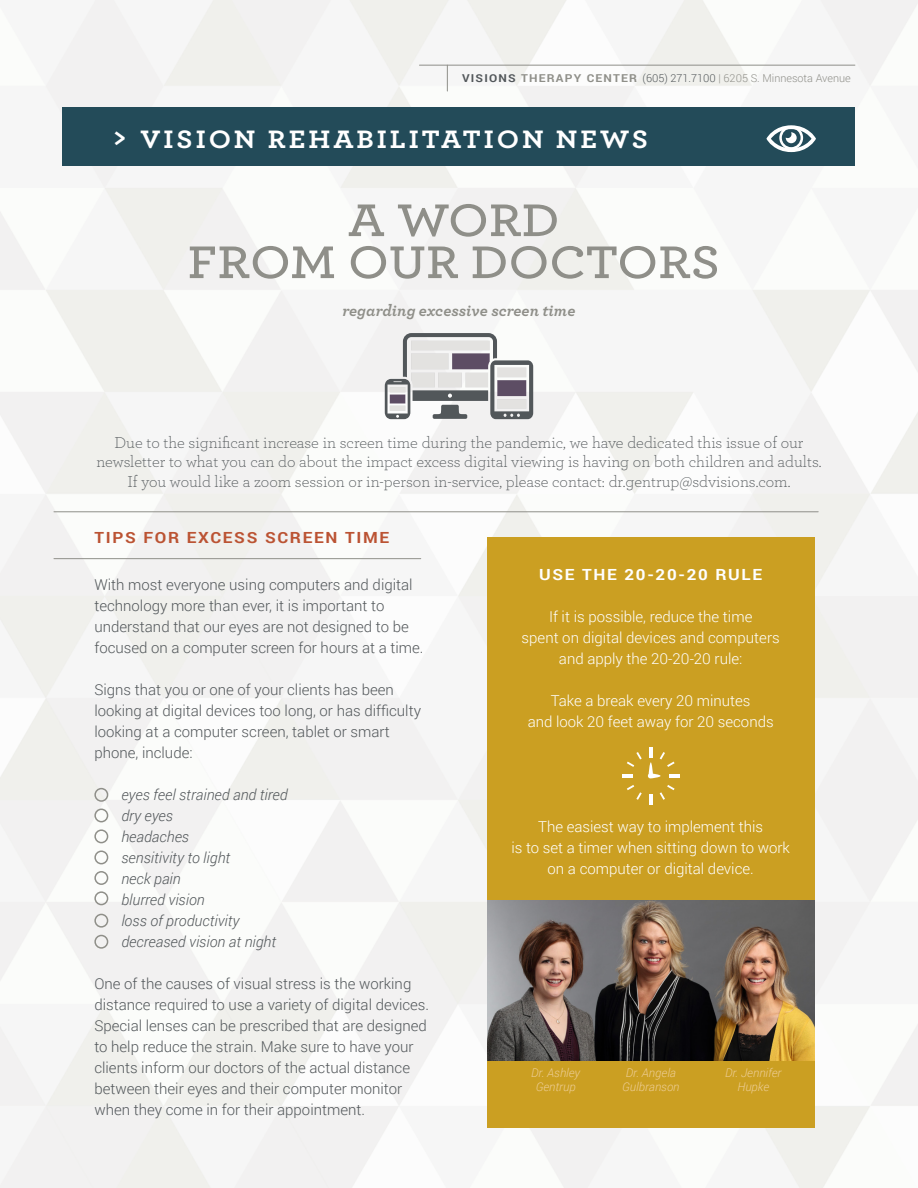
<style>
.page{position:relative;width:918px;height:1188px;background:#fff}
.page>*{position:absolute;margin:0;border:0;box-sizing:border-box;transform-origin:0 0}
.t1{font:600 48px/42px "Archer";color:#8f8f89;text-align:center;scale:1.1 1}
.t2{font:700 32.1px "Archer";color:#fff}
.t3{font:700 26.4px "Archer";letter-spacing:.1em;color:#fff;scale:1.1 1}
.t4{font:300 16.5px/19.5px "Archer";color:#52575a;text-align:center}
.t5{font:italic 700 16.5px "Archer";color:#8f8f89}
.t6{font:700 15.3px "Roboto";letter-spacing:.1em;color:#bb5333;scale:1.1 1}
.t7{font:700 15.3px "Roboto";letter-spacing:.1em;color:#fff;scale:1.1 1}
.t8{font:300 15px/21px "Roboto";color:#52575a}
.t9{font:300 15px/21px "Roboto";color:#fff;text-align:center}
.t10{font:italic 300 15px "Roboto";color:#52575a}
.t11{font:italic 300 12px/13.5px "Roboto";color:#edcd94;text-align:center}
.t12{font:300 10.8px "Roboto";color:#8f8f89}
.s1{font-weight:700;color:#52575a}
.s2{font-weight:700}
.s3{color:#52575a}
</style>
<div class="page">
<img style="left:0;top:0;width:918px;height:1188px">
<div style="left:63px;top:108px;width:792px;height:58px;background:#234b59"></div>
<svg style="left:766px;top:125px;width:50px;height:27px"></svg>
<hr style="left:419px;top:65px;width:436px;height:1px;background:#8f8f89">
<svg style="left:447px;top:66px;width:1px;height:25px"></svg>
<hr style="left:54px;top:511px;width:764px;height:1px;background:#8f8f89">
<hr style="left:54px;top:558px;width:367px;height:1px;background:#8f8f89">
<div style="left:94px;top:788px;width:14px;height:14px;border:2px solid #8f8f89;border-radius:50%"></div>
<div style="left:94px;top:809px;width:14px;height:13px;border:2px solid #8f8f89;border-radius:50%"></div>
<div style="left:94px;top:829px;width:14px;height:14px;border:2px solid #8f8f89;border-radius:50%"></div>
<div style="left:94px;top:851px;width:14px;height:13px;border:2px solid #8f8f89;border-radius:50%"></div>
<div style="left:94px;top:871px;width:14px;height:14px;border:2px solid #8f8f89;border-radius:50%"></div>
<div style="left:94px;top:891px;width:14px;height:14px;border:2px solid #8f8f89;border-radius:50%"></div>
<div style="left:94px;top:914px;width:14px;height:14px;border:2px solid #8f8f89;border-radius:50%"></div>
<div style="left:94px;top:935px;width:14px;height:14px;border:2px solid #8f8f89;border-radius:50%"></div>
<div style="left:487px;top:537px;width:328px;height:591px;background:#cb9f22"></div>
<img style="left:487px;top:900px;width:328px;height:160px">
<svg style="left:649px;top:762px;width:4px;height:11px"></svg>
<svg style="left:648px;top:773px;width:13px;height:5px"></svg>
<hr style="left:649px;top:747px;width:4px;height:11px;background:#fff">
<svg style="left:627px;top:752px;width:15px;height:15px"></svg>
<svg style="left:660px;top:752px;width:15px;height:15px"></svg>
<hr style="left:622px;top:774px;width:11px;height:4px;background:#fff">
<hr style="left:669px;top:774px;width:10px;height:4px;background:#fff">
<svg style="left:660px;top:785px;width:15px;height:15px"></svg>
<svg style="left:627px;top:785px;width:15px;height:15px"></svg>
<hr style="left:649px;top:794px;width:4px;height:11px;background:#fff">
<svg style="left:385px;top:333px;width:148px;height:86px"></svg>
<p class="t12" style="left:462px;top:71px;width:390px"><span class="s1">VISIONS</span> <span class="s2">THERAPY CENTER</span> <span class="s3">(605) 271.7100</span> | 6205 S. Minnesota Avenue</p>
<p class="t2" style="left:113px;top:113px;width:15px">&gt;</p>
<p class="t3" style="left:141px;top:119px;width:463px">VISION REHABILITATION NEWS</p>
<p class="t1" style="left:188px;top:196px;width:485px">A WORD<br>FROM OUR DOCTORS</p>
<p class="t5" style="left:343px;top:297px;width:234px">regarding excessive screen time</p>
<p class="t4" style="left:96px;top:432px;width:727px">Due to the significant increase in screen time during the pandemic, we have dedicated this issue of our newsletter to what you can do about the impact excess digital viewing is having on both children and adults.<br>If you would like a zoom session or in-person in-service, please contact: dr.gentrup@sdvisions.com.</p>
<p class="t6" style="left:94px;top:527px;width:270px">TIPS FOR EXCESS SCREEN TIME</p>
<p class="t8" style="left:94px;top:574px;width:331px">With most everyone using computers and digital technology more than ever, it is important to understand that our eyes are not designed to be focused on a computer screen for hours at a time.</p>
<p class="t8" style="left:94px;top:679px;width:328px">Signs that you or one of your clients has been looking at digital devices too long, or has difficulty looking at a computer screen, tablet or smart phone, include:</p>
<p class="t10" style="left:121px;top:784px;width:168px">eyes feel strained and tired</p>
<p class="t10" style="left:121px;top:805px;width:53px">dry eyes</p>
<p class="t10" style="left:121px;top:826px;width:69px">headaches</p>
<p class="t10" style="left:121px;top:847px;width:110px">sensitivity to light</p>
<p class="t10" style="left:121px;top:868px;width:61px">neck pain</p>
<p class="t10" style="left:121px;top:889px;width:85px">blurred vision</p>
<p class="t10" style="left:121px;top:910px;width:120px">loss of productivity</p>
<p class="t10" style="left:121px;top:931px;width:156px">decreased vision at night</p>
<p class="t8" style="left:94px;top:973px;width:336px">One of the causes of visual stress is the working distance required to use a variety of digital devices.<br>Special lenses can be prescribed that are designed to help reduce the strain. Make sure to have your clients inform our doctors of the actual distance between their eyes and their computer monitor when they come in for their appointment.</p>
<p class="t7" style="left:539px;top:564px;width:204px">USE THE 20-20-20 RULE</p>
<p class="t9" style="left:522px;top:605px;width:260px">If it is possible, reduce the time<br>spent on digital devices and computers and apply the 20-20-20 rule:</p>
<p class="t9" style="left:528px;top:689px;width:247px">Take a break every 20 minutes<br>and look 20 feet away for 20 seconds</p>
<p class="t9" style="left:511px;top:815px;width:280px">The easiest way to implement this<br>is to set a timer when sitting down to work on a computer or digital device.</p>
<p class="t11" style="left:531px;top:1066px;width:51px">Dr. Ashley<br>Gentrup</p>
<p class="t11" style="left:622px;top:1066px;width:59px">Dr. Angela<br>Gulbranson</p>
<p class="t11" style="left:725px;top:1066px;width:58px">Dr. Jennifer<br>Hupke</p>
</div>
